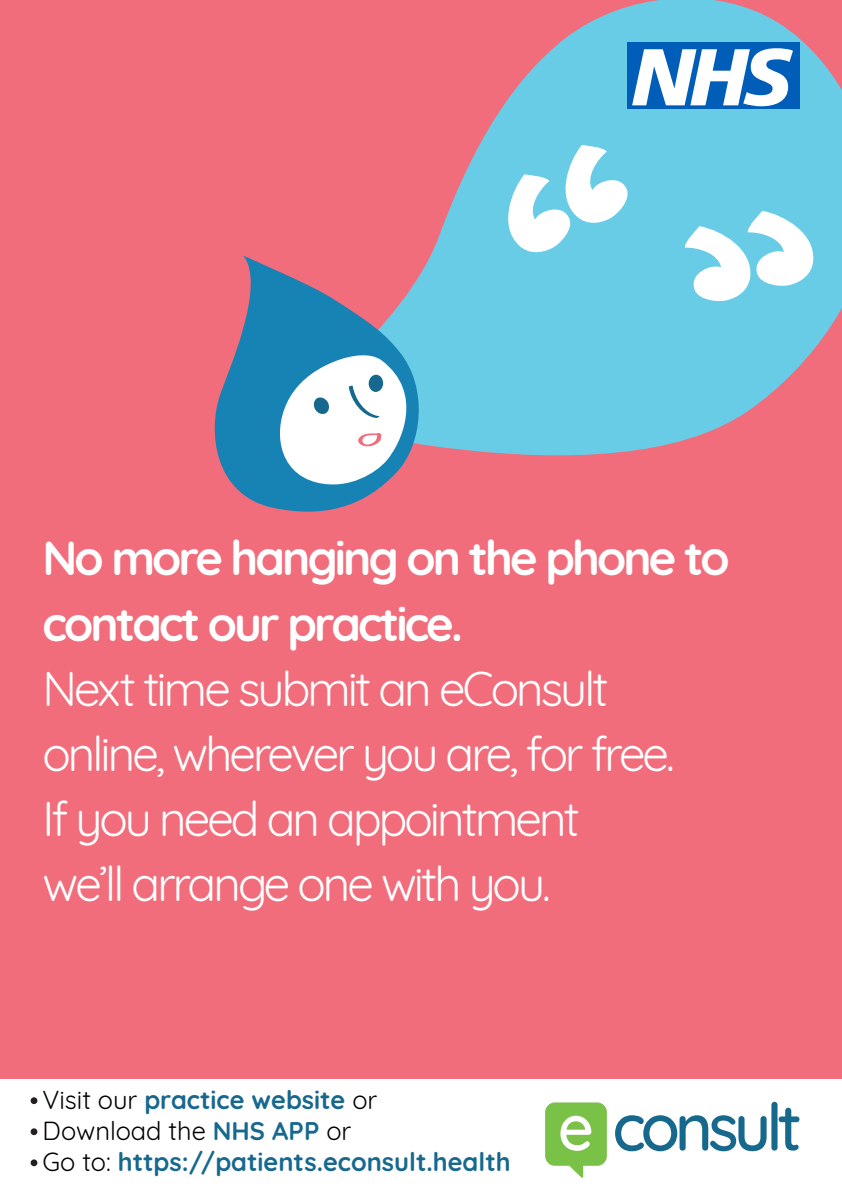
<style>
.page{position:relative;width:842px;height:1192px;background:#fff}
.page>*{position:absolute;margin:0;border:0;box-sizing:border-box;transform-origin:0 0}
.t1{font:47.5px/65.1px "Quicksand";letter-spacing:-.06em;color:#fff}
.t2{font:700 47.5px/65.1px "Quicksand";letter-spacing:-.06em;color:#fff}
.t3{font:700 25.5px/30.6px "Quicksand";color:#17688d}
.s1{font-weight:400;color:#000}
</style>
<div class="page">
<svg style="left:545px;top:1102px;width:62px;height:76px"></svg>
<svg style="left:615px;top:1102px;width:184px;height:49px"></svg>
<div style="left:31px;top:1097px;width:6px;height:7px;background:#231f20;border-radius:50%"></div>
<div style="left:31px;top:1128px;width:6px;height:7px;background:#231f20;border-radius:50%"></div>
<div style="left:31px;top:1159px;width:6px;height:7px;background:#231f20;border-radius:50%"></div>
<div style="left:0;top:0;width:842px;height:1079px;background:#f16d7b"></div>
<svg style="left:429px;top:0;width:413px;height:456px;fill:#68cce6"></svg>
<svg style="left:498px;top:145px;width:133px;height:109px;background:#a5e0f0"></svg>
<svg style="left:684px;top:211px;width:132px;height:91px;background:#b2e4f2"></svg>
<svg style="left:214px;top:256px;width:215px;height:256px;fill:#1783b5"></svg>
<svg style="left:272px;top:351px;width:152px;height:139px;background:#aac9dc"></svg>
<div style="left:627px;top:43px;width:172px;height:66px;background:#005eb8"></div>
<svg style="left:632px;top:48px;width:161px;height:58px"></svg>
<h1 class="t2" style="left:43px;top:522px;width:688px">No more hanging on the phone to contact our practice.</h1>
<h1 class="t1" style="left:43px;top:651px;width:634px">Next time submit an eConsult online, wherever you are, for free.</h1>
<h1 class="t1" style="left:43px;top:782px;width:539px">If you need an appointment</h1>
<h1 class="t1" style="left:43px;top:847px;width:510px">we’ll arrange one with you.</h1>
<p class="t3" style="left:43px;top:1083px;width:470px"><span class="s1">Visit our</span> practice website <span class="s1">or<br>Download the</span> NHS APP <span class="s1">or<br>Go to:</span> https://patients.econsult.health</p>
</div>
